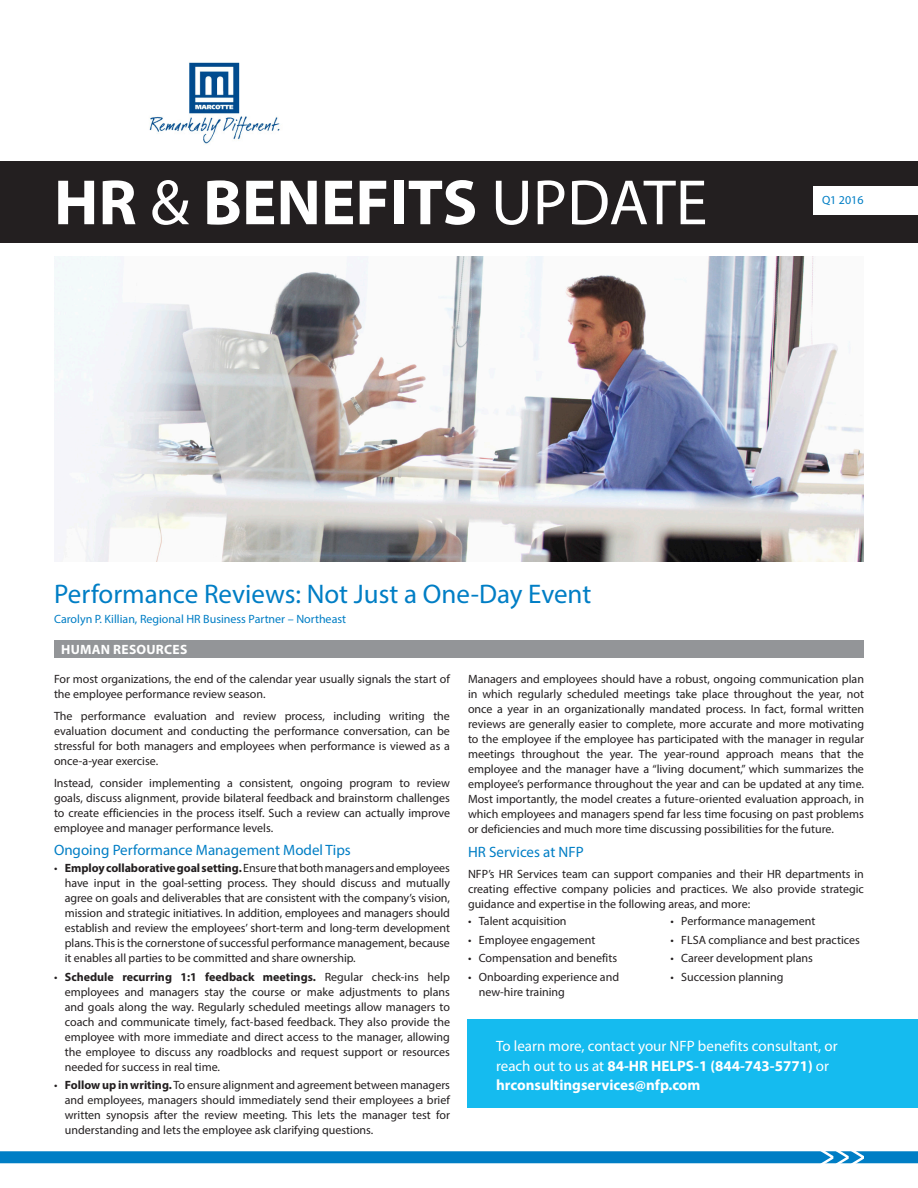
<style>
.page{position:relative;width:918px;height:1188px;background:#fff}
.page>*{position:absolute;margin:0;border:0;box-sizing:border-box;transform-origin:0 0}
.t1{font:700 64.5px "Myriad Pro";color:#fff}
.Article_Headline{font:27px "Myriad Pro";color:#007ec5}
.Body_Copy{font:15px/19.5px "Myriad Pro";color:#fff}
.Subhead_Level_1{font:15px "Myriad Pro";color:#007ec5}
.Article_Category{font:700 13.5px "Myriad Pro";letter-spacing:.02em;color:#fff}
.Body_Copy-2{font:12px/15px "Myriad Pro";color:#231f20;text-align:justify}
.Article_Headline-2{font:12px "Myriad Pro";color:#007ec5}
.s1{font-weight:400}
.s2{font-weight:700}
</style>
<div class="page">
<div style="left:468px;top:1020px;width:450px;height:88px;background:#15bbef"></div>
<div style="left:54px;top:640px;width:810px;height:18px;background:#939598"></div>
<img style="left:54px;top:256px;width:810px;height:306px">
<div style="left:0;top:1151px;width:918px;height:12px;background:#007ec5"></div>
<svg style="left:821px;top:1151px;width:43px;height:13px"></svg>
<div style="left:0;top:162px;width:918px;height:81px;background:#231f20"></div>
<div style="left:813px;top:186px;width:105px;height:28px;background:#fff"></div>
<img style="left:149px;top:62px;width:131px;height:83px">
<h1 class="t1" style="left:54px;top:160px;width:655px">HR <span class="s1">&amp;</span> BENEFITS <span class="s1">UPDATE</span></h1>
<p class="Article_Headline-2" style="left:822px;top:193px;width:43px">Q1 2016</p>
<p class="Article_Headline" style="left:54px;top:578px;width:539px">Performance Reviews: Not Just a One-Day Event</p>
<p class="Article_Headline-2" style="left:54px;top:611px;width:294px">Carolyn P. Killian, Regional HR Business Partner – Northeast</p>
<p class="Article_Category" style="left:61px;top:641px;width:128px">HUMAN RESOURCES</p>
<p class="Body_Copy-2" style="left:54px;top:672px;width:397px">For most organizations, the end of the calendar year usually signals the start of the employee performance review season.</p>
<p class="Body_Copy-2" style="left:54px;top:708px;width:398px">The performance evaluation and review process, including writing the evaluation document and conducting the performance conversation, can be stressful for both managers and employees when performance is viewed as a once-a-year exercise.</p>
<p class="Body_Copy-2" style="left:54px;top:775px;width:398px">Instead, consider implementing a consistent, ongoing program to review goals, discuss alignment, provide bilateral feedback and brainstorm challenges to create efficiencies in the process itself. Such a review can actually improve employee and manager performance levels.</p>
<p class="Subhead_Level_1" style="left:54px;top:841px;width:298px">Ongoing Performance Management Model Tips</p>
<p class="Body_Copy-2" style="left:65px;top:860px;width:387px;text-indent:-11px">• <span class="s2">Employ collaborative goal setting.</span> Ensure that both managers and employees have input in the goal-setting process. They should discuss and mutually agree on goals and deliverables that are consistent with the company’s vision, mission and strategic initiatives. In addition, employees and managers should establish and review the employees’ short-term and long-term development plans. This is the cornerstone of successful performance management, because it enables all parties to be committed and share ownership.</p>
<p class="Body_Copy-2" style="left:65px;top:969px;width:387px;text-indent:-11px">• <span class="s2">Schedule recurring 1:1 feedback meetings.</span> Regular check-ins help employees and managers stay the course or make adjustments to plans and goals along the way. Regularly scheduled meetings allow managers to coach and communicate timely, fact-based feedback. They also provide the employee with more immediate and direct access to the manager, allowing the employee to discuss any roadblocks and request support or resources needed for success in real time.</p>
<p class="Body_Copy-2" style="left:65px;top:1077px;width:387px;text-indent:-11px">• <span class="s2">Follow up in writing.</span> To ensure alignment and agreement between managers and employees, managers should immediately send their employees a brief written synopsis after the review meeting. This lets the manager test for understanding and lets the employee ask clarifying questions.</p>
<p class="Body_Copy-2" style="left:468px;top:672px;width:398px">Managers and employees should have a robust, ongoing communication plan in which regularly scheduled meetings take place throughout the year, not once a year in an organizationally mandated process. In fact, formal written reviews are generally easier to complete, more accurate and more motivating to the employee if the employee has participated with the manager in regular meetings throughout the year. The year-round approach means that the employee and the manager have a “living document,” which summarizes the employee’s performance throughout the year and can be updated at any time.<br>Most importantly, the model creates a future-oriented evaluation approach, in which employees and managers spend far less time focusing on past problems or deficiencies and much more time discussing possibilities for the future.</p>
<p class="Subhead_Level_1" style="left:468px;top:842px;width:117px">HR Services at NFP</p>
<p class="Body_Copy-2" style="left:468px;top:867px;width:398px">NFP’s HR Services team can support companies and their HR departments in creating effective company policies and practices. We also provide strategic guidance and expertise in the following areas, and more:</p>
<p class="Body_Copy-2" style="left:468px;top:914px;width:100px">• Talent acquisition</p>
<p class="Body_Copy-2" style="left:468px;top:932px;width:129px">• Employee engagement</p>
<p class="Body_Copy-2" style="left:468px;top:951px;width:151px">• Compensation and benefits</p>
<p class="Body_Copy-2" style="left:479px;top:969px;width:142px;text-indent:-11px">• Onboarding experience and new-hire training</p>
<p class="Body_Copy-2" style="left:670px;top:914px;width:146px">• Performance management</p>
<p class="Body_Copy-2" style="left:670px;top:932px;width:191px">• FLSA compliance and best practices</p>
<p class="Body_Copy-2" style="left:670px;top:951px;width:144px">• Career development plans</p>
<p class="Body_Copy-2" style="left:670px;top:969px;width:114px">• Succession planning</p>
<p class="Body_Copy" style="left:496px;top:1036px;width:343px">To learn more, contact your NFP benefits consultant, or reach out to us at <span class="s2">84-HR HELPS-1 (844-743-5771)</span> or <span class="s2">hrconsultingservices@nfp.com</span></p>
</div>
